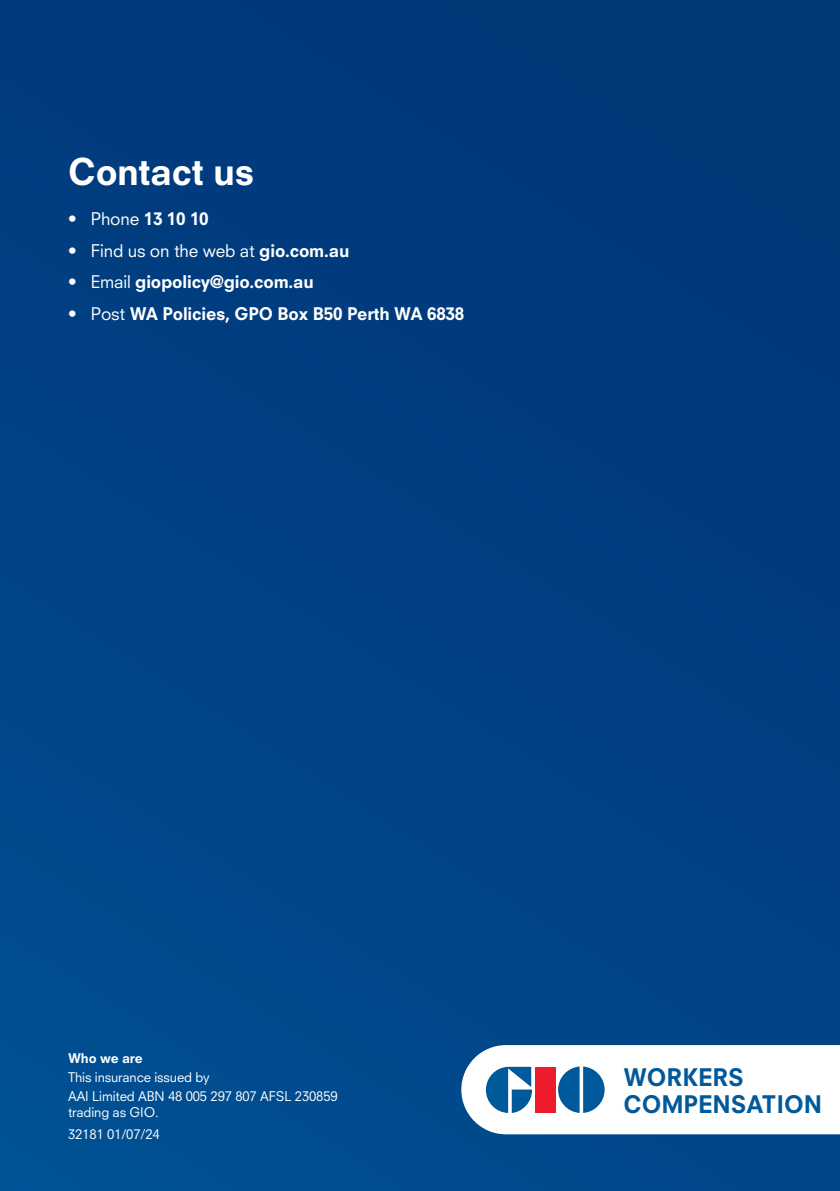
<style>
.page{position:relative;width:840px;height:1191px;background:#fff}
.page>*{position:absolute;margin:0;border:0;box-sizing:border-box;transform-origin:0 0}
.t1{font:800 36px "Neuzeit SLT Std";letter-spacing:-.015em;color:#fff}
.t2{font:800 23.6px/26.4px "Neuzeit SLT Std";color:#00599b}
.t3{font:800 17px "Neuzeit SLT Std";letter-spacing:-.01em;color:#fff}
.t4{font:17px "Neuzeit SLT Std";letter-spacing:-.01em;color:#fff}
.t5{font:13px/18.8px "Neuzeit SLT Std";letter-spacing:-.01em;color:#fff}
.t6{font:800 13px "Neuzeit SLT Std";letter-spacing:-.01em;color:#fff}
.s1{font-weight:800}
.s2{font-weight:400}
</style>
<div class="page">
<div style="left:0;top:0;width:839px;height:1191px;background:linear-gradient(to right,#004588,#003c7d)"></div>
<svg style="left:461px;top:1045px;width:378px;height:89px"></svg>
<h1 class="t1" style="left:68px;top:150px;width:188px">Contact us</h1>
<h3 class="t4" style="left:68px;top:208px;width:142px">• Phone <span class="s1">13 10 10</span></h3>
<h3 class="t4" style="left:68px;top:240px;width:282px">• Find us on the web at <span class="s1">gio.com.au</span></h3>
<h3 class="t3" style="left:68px;top:271px;width:247px"><span class="s2">• Email</span> giopolicy@gio.com.au</h3>
<h3 class="t3" style="left:68px;top:303px;width:397px"><span class="s2">• Post</span> WA Policies, GPO Box B50 Perth WA 6838</h3>
<p class="t6" style="left:68px;top:1050px;width:76px">Who we are</p>
<p class="t5" style="left:68px;top:1067px;width:271px">This insurance issued by<br>AAI Limited ABN 48 005 297 807 AFSL 230859</p>
<p class="t5" style="left:68px;top:1101px;width:93px;line-height:21.6px">trading as GIO.<br>32181 01/07/24</p>
<h2 class="t2" style="left:623px;top:1064px;width:200px">WORKERS<br>COMPENSATION</h2>
</div>
